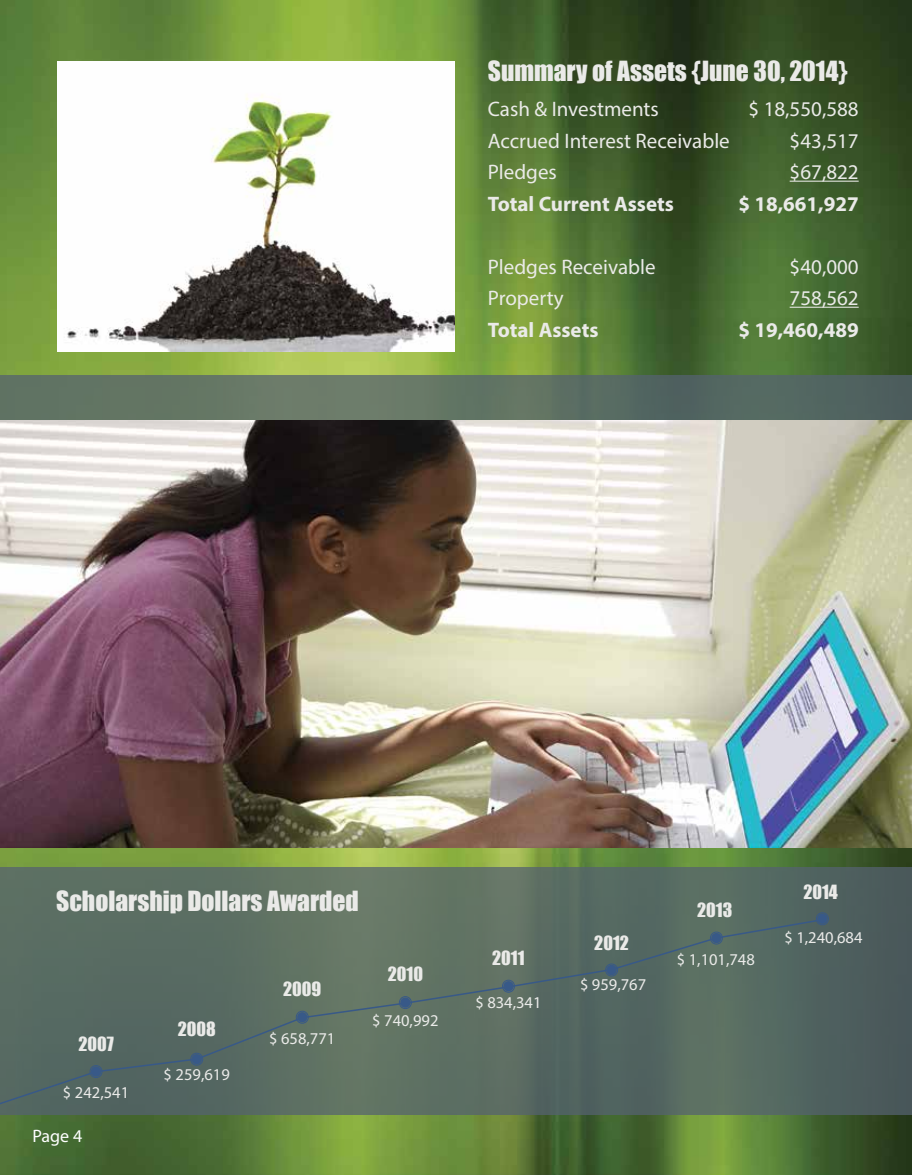
<style>
.page{position:relative;width:912px;height:1175px;background:#fff}
.page>*{position:absolute;margin:0;border:0;box-sizing:border-box;transform-origin:0 0}
.t1{font:25.5px "Impact";color:#eaeae8}
.t2{font:21px "Myriad Pro";color:#eaeae8}
.t3{font:700 21px "Myriad Pro";color:#eaeae8}
.t4{font:18px "Impact";color:#eaeae8}
.t5{font:18px "Myriad Pro";color:#fff}
.t6{font:16.5px "Myriad Pro";color:#eaeae8}
</style>
<div class="page">
<img style="left:0;top:0;width:911px;height:1174px">
<svg style="left:0;top:867px;width:911px;height:247px;background:#576961"></svg>
<svg style="left:0;top:917px;width:824px;height:198px;background:#586b62"></svg>
<div style="left:503px;top:981px;width:10px;height:10px;background:#385988;border-radius:50%"></div>
<div style="left:502px;top:979px;width:12px;height:13px;border:1px solid #385988;border-radius:50%"></div>
<div style="left:606px;top:965px;width:10px;height:10px;background:#385988;border-radius:50%"></div>
<div style="left:605px;top:963px;width:12px;height:13px;border:1px solid #385988;border-radius:50%"></div>
<div style="left:711px;top:933px;width:10px;height:10px;background:#385988;border-radius:50%"></div>
<div style="left:709px;top:931px;width:13px;height:13px;border:1px solid #385988;border-radius:50%"></div>
<img style="left:0;top:420px;width:911px;height:427px">
<hr style="left:789px;top:181px;width:69px;height:1px;background:#eaeae8">
<hr style="left:789px;top:307px;width:69px;height:1px;background:#eaeae8">
<img style="left:57px;top:61px;width:397px;height:290px">
<div style="left:817px;top:913px;width:10px;height:11px;background:#385988;border-radius:50%"></div>
<div style="left:815px;top:912px;width:13px;height:13px;border:1px solid #385988;border-radius:50%"></div>
<div style="left:0;top:375px;width:911px;height:45px;background:linear-gradient(to right,#6b7d67,#516460)"></div>
<p class="t1" style="left:487px;top:52px;width:361px">Summary of Assets {June 30, 2014}</p>
<p class="t2" style="left:487px;top:96px;width:172px">Cash &amp; Investments</p>
<p class="t2" style="left:748px;top:96px;width:112px">$ 18,550,588</p>
<p class="t2" style="left:487px;top:128px;width:243px">Accrued Interest Receivable</p>
<p class="t2" style="left:789px;top:128px;width:70px">$43,517</p>
<p class="t2" style="left:487px;top:159px;width:70px">Pledges</p>
<p class="t2" style="left:789px;top:159px;width:70px">$67,822</p>
<p class="t3" style="left:487px;top:190px;width:187px">Total Current Assets</p>
<p class="t3" style="left:738px;top:190px;width:122px">$ 18,661,927</p>
<p class="t2" style="left:487px;top:254px;width:169px">Pledges Receivable</p>
<p class="t2" style="left:789px;top:254px;width:70px">$40,000</p>
<p class="t2" style="left:487px;top:285px;width:77px">Property</p>
<p class="t2" style="left:789px;top:285px;width:70px">758,562</p>
<p class="t3" style="left:487px;top:316px;width:112px">Total Assets</p>
<p class="t3" style="left:738px;top:316px;width:122px">$ 19,460,489</p>
<p class="t1" style="left:56px;top:881px;width:304px">Scholarship Dollars Awarded</p>
<p class="t4" style="left:78px;top:1029px;width:37px">2007</p>
<p class="t6" style="left:63px;top:1082px;width:68px">$ 242,541</p>
<p class="t5" style="left:32px;top:1124px;width:51px">Page 4</p>
<p class="t4" style="left:178px;top:1015px;width:39px">2008</p>
<p class="t6" style="left:164px;top:1064px;width:68px">$ 259,619</p>
<p class="t4" style="left:283px;top:974px;width:40px">2009</p>
<p class="t6" style="left:269px;top:1028px;width:68px">$ 658,771</p>
<p class="t4" style="left:387px;top:960px;width:37px">2010</p>
<p class="t6" style="left:372px;top:1010px;width:68px">$ 740,992</p>
<p class="t4" style="left:492px;top:943px;width:34px">2011</p>
<p class="t6" style="left:475px;top:992px;width:68px">$ 834,341</p>
<p class="t4" style="left:594px;top:929px;width:36px">2012</p>
<p class="t6" style="left:580px;top:974px;width:67px">$ 959,767</p>
<p class="t4" style="left:697px;top:895px;width:37px">2013</p>
<p class="t6" style="left:676px;top:949px;width:80px">$ 1,101,748</p>
<p class="t4" style="left:803px;top:877px;width:36px">2014</p>
<p class="t6" style="left:784px;top:927px;width:80px">$ 1,240,684</p>
</div>
